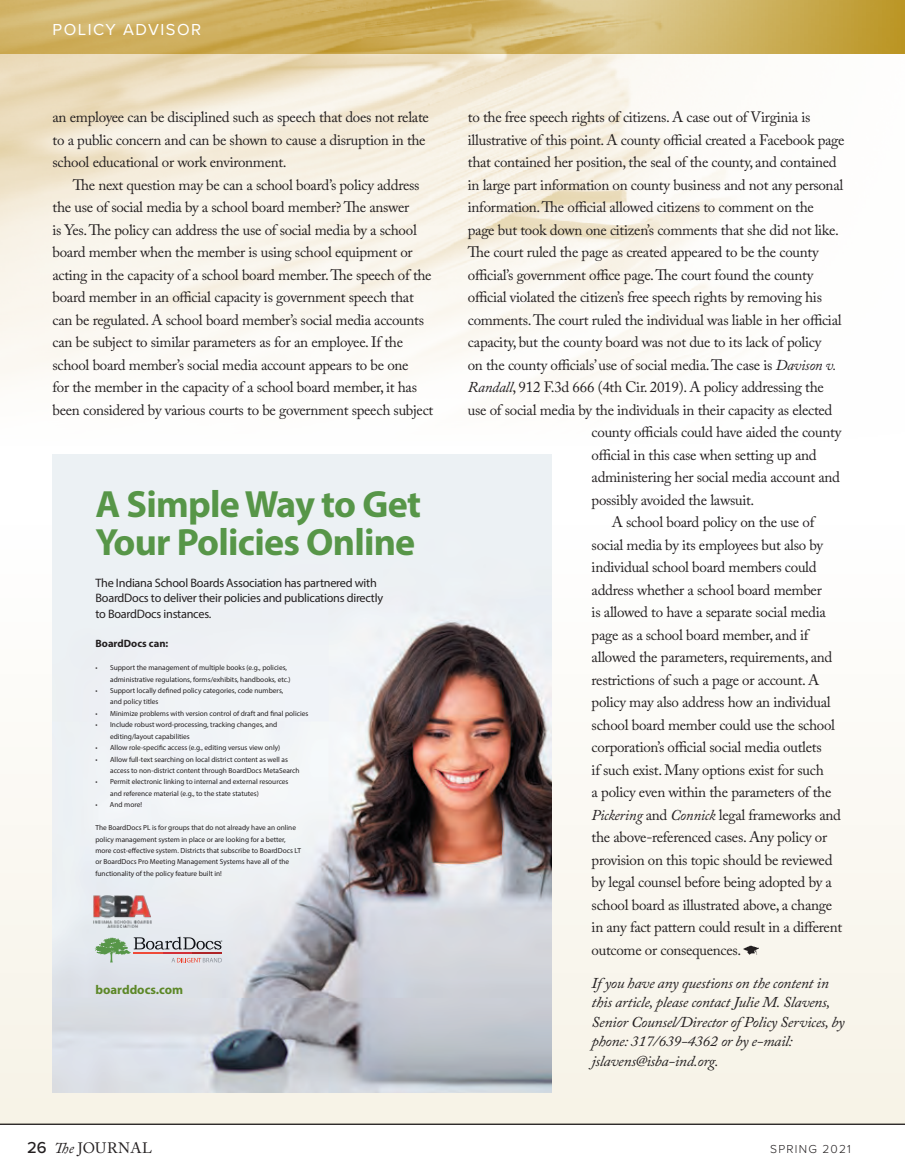
<style>
.page{position:relative;width:905px;height:1175px;background:#fff}
.page>*{position:absolute;margin:0;border:0;box-sizing:border-box;transform-origin:0 0}
.t1{font:700 38.1px/38.4px "Myriad Pro";letter-spacing:-.02em;color:#579648}
.t2{font:16.5px "Proxima Nova";letter-spacing:.09em;color:#fff}
.t3{font:15px/22.5px "Adobe Caslon Pro";letter-spacing:-.02em;color:#231f20}
.t4{font:italic 15px/19.5px "Adobe Caslon Pro";letter-spacing:-.02em;color:#231f20;scale:1.05 1}
.t5{font:15px "Adobe Caslon Pro";letter-spacing:.025em;color:#231f20}
.t6{font:700 12.75px "Myriad Pro";color:#5c8727}
.t7{font:12.3px/15.5px "Myriad Pro";letter-spacing:-.02em;color:#231f20}
.t8{font:300 12px "Proxima Nova";letter-spacing:.1em;color:#231f20}
.t9{font:700 10.65px "Myriad Pro";color:#231f20}
.t10{font:7.35px/11.4px "Myriad Pro";color:#231f20}
.s1{font-style:italic}
.s2{font-family:"Proxima Nova";font-weight:500;font-size:16.5px}
</style>
<div class="page">
<div style="left:0;top:502px;width:904px;height:622px;background:#faf8f2"></div>
<img style="left:0;top:0;width:904px;height:398px">
<hr style="left:0;top:1124px;width:904px;height:1px;background:#231f20">
<img style="left:743px;top:945px;width:15px;height:9px">
<img style="left:52px;top:454px;width:499px;height:638px">
<svg style="left:95px;top:936px;width:127px;height:26px;background:#bdbdb8"></svg>
<img style="left:93px;top:896px;width:59px;height:31px">
<p class="t2" style="left:52px;top:17px;width:150px">POLICY ADVISOR</p>
<p class="t3" style="left:52px;top:106px;width:378px">an employee can be disciplined such as speech that does not relate to a public concern and can be shown to cause a disruption in the school educational or work environment.</p>
<p class="t3" style="left:52px;top:173px;width:382px;text-indent:20px">The next question may be can a school board’s policy address the use of social media by a school board member? The answer<br>is Yes. The policy can address the use of social media by a school board member when the member is using school equipment or acting in the capacity of a school board member. The speech of the board member in an official capacity is government speech that can be regulated. A school board member’s social media accounts can be subject to similar parameters as for an employee. If the school board member’s social media account appears to be one<br>for the member in the capacity of a school board member, it has been considered by various courts to be government speech subject</p>
<h1 class="t1" style="left:95px;top:483px;width:327px">A Simple Way to Get<br>Your Policies Online</h1>
<p class="t7" style="left:95px;top:574px;width:289px">The Indiana School Boards Association has partnered with<br>BoardDocs to deliver their policies and publications directly to BoardDocs instances.</p>
<p class="t9" style="left:95px;top:636px;width:74px">BoardDocs can:</p>
<p class="t10" style="left:110px;top:662px;width:182px;text-indent:-15px">• Support the management of multiple books (e.g., policies, administrative regulations, forms/exhibits, handbooks, etc.)</p>
<p class="t10" style="left:110px;top:684px;width:175px;text-indent:-15px">• Support locally defined policy categories, code numbers, and policy titles</p>
<p class="t10" style="left:95px;top:707px;width:214px">• Minimize problems with version control of draft and final policies</p>
<p class="t10" style="left:110px;top:719px;width:169px;text-indent:-15px">• Include robust word-processing, tracking changes, and editing/layout capabilities</p>
<p class="t10" style="left:95px;top:742px;width:186px">• Allow role-specific access (e.g., editing versus view only)</p>
<p class="t10" style="left:110px;top:753px;width:191px;text-indent:-15px">• Allow full-text searching on local district content as well as access to non-district content through BoardDocs MetaSearch</p>
<p class="t10" style="left:110px;top:776px;width:180px;text-indent:-15px">• Permit electronic linking to internal and external resources and reference material (e.g., to the state statutes)</p>
<p class="t10" style="left:95px;top:799px;width:48px">• And more!</p>
<p class="t10" style="left:95px;top:822px;width:207px">The BoardDocs PL is for groups that do not already have an online policy management system in place or are looking for a better, more cost-effective system. Districts that subscribe to BoardDocs LT or BoardDocs Pro Meeting Management Systems have all of the functionality of the policy feature built in!</p>
<p class="t6" style="left:95px;top:981px;width:89px">boarddocs.com</p>
<p class="t3" style="left:468px;top:106px;width:344px">to the free speech rights of citizens. A case out of Virginia is</p>
<p class="t3" style="left:468px;top:128px;width:378px">illustrative of this point. A county official created a Facebook page</p>
<p class="t3" style="left:468px;top:151px;width:370px">that contained her position, the seal of the county, and contained</p>
<p class="t3" style="left:468px;top:173px;width:377px">in large part information on county business and not any personal</p>
<p class="t3" style="left:468px;top:196px;width:347px">information. The official allowed citizens to comment on the</p>
<p class="t3" style="left:468px;top:218px;width:372px">page but took down one citizen’s comments that she did not like.</p>
<p class="t3" style="left:468px;top:241px;width:352px">The court ruled the page as created appeared to be the county</p>
<p class="t3" style="left:468px;top:263px;width:347px">official’s government office page. The court found the county</p>
<p class="t3" style="left:468px;top:286px;width:355px">official violated the citizen’s free speech rights by removing his</p>
<p class="t3" style="left:468px;top:308px;width:375px">comments. The court ruled the individual was liable in her official</p>
<p class="t3" style="left:468px;top:331px;width:355px">capacity, but the county board was not due to its lack of policy</p>
<p class="t3" style="left:468px;top:353px;width:370px">on the county officials’ use of social media. The case is <span class="s1">Davison v.</span></p>
<p class="t3" style="left:468px;top:376px;width:357px"><span class="s1">Randall</span>, 912 F.3d 666 (4th Cir. 2019). A policy addressing the</p>
<p class="t3" style="left:468px;top:398px;width:366px">use of social media by the individuals in their capacity as elected</p>
<p class="t3" style="left:591px;top:421px;width:251px">county officials could have aided the county</p>
<p class="t3" style="left:591px;top:443px;width:226px">official in this case when setting up and</p>
<p class="t3" style="left:591px;top:466px;width:250px">administering her social media account and</p>
<p class="t3" style="left:591px;top:488px;width:164px">possibly avoided the lawsuit.</p>
<p class="t3" style="left:612px;top:511px;width:204px">A school board policy on the use of</p>
<p class="t3" style="left:591px;top:533px;width:233px">social media by its employees but also by</p>
<p class="t3" style="left:591px;top:556px;width:226px">individual school board members could</p>
<p class="t3" style="left:591px;top:578px;width:232px">address whether a school board member</p>
<p class="t3" style="left:591px;top:601px;width:236px">is allowed to have a separate social media</p>
<p class="t3" style="left:591px;top:623px;width:218px">page as a school board member, and if</p>
<p class="t3" style="left:591px;top:646px;width:242px">allowed the parameters, requirements, and</p>
<p class="t3" style="left:591px;top:668px;width:229px">restrictions of such a page or account. A</p>
<p class="t3" style="left:591px;top:691px;width:240px">policy may also address how an individual</p>
<p class="t3" style="left:591px;top:713px;width:245px">school board member could use the school</p>
<p class="t3" style="left:591px;top:736px;width:231px">corporation’s official social media outlets</p>
<p class="t3" style="left:591px;top:758px;width:234px">if such exist. Many options exist for such</p>
<p class="t3" style="left:591px;top:781px;width:241px">a policy even within the parameters of the</p>
<p class="t3" style="left:591px;top:803px;width:251px"><span class="s1">Pickering</span> and <span class="s1">Connick</span> legal frameworks and</p>
<p class="t3" style="left:591px;top:826px;width:237px">the above-referenced cases. Any policy or</p>
<p class="t3" style="left:591px;top:848px;width:242px">provision on this topic should be reviewed</p>
<p class="t3" style="left:591px;top:871px;width:242px">by legal counsel before being adopted by a</p>
<p class="t3" style="left:591px;top:893px;width:242px">school board as illustrated above, a change</p>
<p class="t3" style="left:591px;top:916px;width:252px">in any fact pattern could result in a different</p>
<p class="t3" style="left:591px;top:938px;width:151px">outcome or consequences.</p>
<p class="t4" style="left:591px;top:973px;width:242px">If you have any questions on the content in this article, please contact Julie M. Slavens, Senior Counsel/Director of Policy Services, by phone: 317/639-4362 or by e-mail: jslavens@isba-ind.org.</p>
<p class="t5" style="left:27px;top:1139px;width:127px"><span class="s2">26</span> <span class="s1">The</span> JOURNAL</p>
<p class="t8" style="left:770px;top:1140px;width:82px">SPRING 2021</p>
</div>
